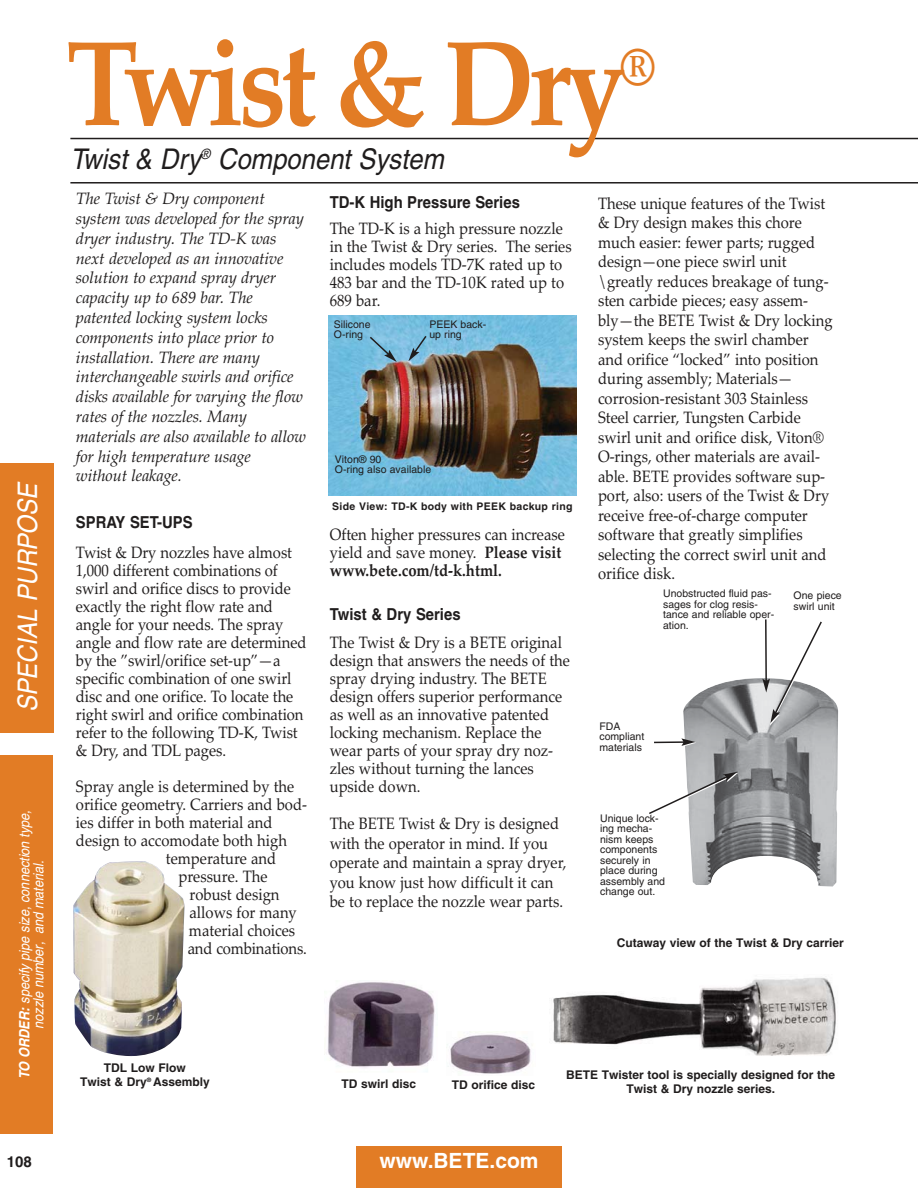
<style>
.page{position:relative;width:918px;height:1188px;background:#fff}
.page>*{position:absolute;margin:0;border:0;box-sizing:border-box;transform-origin:0 0}
.t1{font:700 120px "Palatino Linotype";letter-spacing:-.05em;color:#e27c25;scale:.9 1}
.t2{font:700 52.5px "Palatino Linotype";color:#e27c25;scale:.9 1}
.t3{font:italic 28.5px "Helvetica";color:#201d1d;scale:.9 1}
.t4{font:italic 27px "Helvetica";color:#fff;scale:.9 1}
.t5{font:700 21px "Helvetica";color:#fff}
.t6{font:16.5px/18px "Palatino Linotype";color:#201d1d;scale:.9 1}
.t7{font:italic 16.5px/19.8px "Palatino Linotype";letter-spacing:-.01em;color:#201d1d}
.t8{font:700 16.5px "Helvetica";color:#201d1d;scale:.9 1}
.t9{font:700 15px "Helvetica";color:#201d1d}
.t10{font:italic 14.25px/14.2px "Helvetica";letter-spacing:-.005em;color:#fff;text-align:center;scale:.9 1}
.t11{font:700 12px/14.4px "Helvetica";color:#201d1d;text-align:center}
.t12{font:10.5px/10.5px "Helvetica";color:#201d1d}
.t13{font:700 10.5px "Helvetica";letter-spacing:.03em;color:#201d1d}
.s1{font-weight:700}
</style>
<div class="page">
<div style="left:0;top:463px;width:54px;height:270px;background:#e27c25"></div>
<div style="left:0;top:756px;width:52px;height:378px;background:#e27c25"></div>
<div style="left:356px;top:1146px;width:206px;height:42px;background:#e27c25"></div>
<img style="left:73px;top:861px;width:112px;height:195px">
<img style="left:329px;top:315px;width:247px;height:181px">
<img style="left:683px;top:678px;width:155px;height:208px">
<svg style="left:649px;top:772px;width:89px;height:45px"></svg>
<svg style="left:762px;top:619px;width:61px;height:107px"></svg>
<svg style="left:368px;top:335px;width:29px;height:27px"></svg>
<svg style="left:408px;top:334px;width:20px;height:27px"></svg>
<hr style="left:654px;top:741px;width:30px;height:2px;background:#201d1d">
<svg style="left:681px;top:738px;width:15px;height:9px"></svg>
<img style="left:327px;top:981px;width:108px;height:91px">
<img style="left:447px;top:1032px;width:84px;height:42px">
<hr style="left:70px;top:138px;width:848px;height:1px;background:#201d1d">
<hr style="left:70px;top:182px;width:848px;height:2px;background:#201d1d">
<img style="left:553px;top:978px;width:283px;height:78px">
<h3 class="t4" style="left:18px;top:712px;width:256px;rotate:-90deg">SPECIAL PURPOSE</h3>
<p class="t10" style="left:19px;top:1079px;width:303px;rotate:-90deg"><span class="s1">TO ORDER:</span>specify pipe size, connection type, nozzle number, and material.</p>
<p class="t9" style="left:7px;top:1156px;width:27px">108</p>
<h1 class="t1" style="left:66px;top:38px;width:623px">Twist &amp; Dry</h1>
<h2 class="t2" style="left:620px;top:47px;width:41px">®</h2>
<h3 class="t3" style="left:70px;top:149px;width:422px">Twist &amp; Dry<sup>®</sup> Component System</h3>
<p class="t7" style="left:76px;top:191px;width:232px">The Twist &amp; Dry component system was developed for the spray dryer industry. The TD‑K was next developed as an innovative solution to expand spray dryer capacity up to 689 bar. The patented locking system locks components into place prior to installation. There are many interchangeable swirls and orifice disks available for varying the flow rates of the nozzles. Many materials are also available to allow for high temperature usage without leakage.</p>
<p class="t8" style="left:76px;top:516px;width:131px">SPRAY SET-UPS</p>
<p class="t6" style="left:76px;top:545px;width:258px">Twist &amp; Dry nozzles have almost<br>1,000 different combinations of swirl and orifice discs to provide exactly the right flow rate and angle for your needs. The spray angle and flow rate are determined by the ”swirl/orifice set‑up”—a specific combination of one swirl disc and one orifice. To locate the right swirl and orifice combination refer to the following TD‑K, Twist &amp; Dry, and TDL pages.</p>
<p class="t6" style="left:76px;top:779px;width:244px">Spray angle is determined by the</p>
<p class="t6" style="left:76px;top:797px;width:258px">orifice geometry. Carriers and bod‑</p>
<p class="t6" style="left:76px;top:815px;width:220px">ies differ in both material and</p>
<p class="t6" style="left:76px;top:833px;width:236px">design to accomodate both high</p>
<p class="t6" style="left:166px;top:851px;width:124px">temperature and</p>
<p class="t6" style="left:179px;top:869px;width:100px">pressure. The</p>
<p class="t6" style="left:190px;top:887px;width:102px">robust design</p>
<p class="t6" style="left:190px;top:905px;width:121px">allows for many</p>
<p class="t6" style="left:189px;top:923px;width:119px">material choices</p>
<p class="t6" style="left:188px;top:941px;width:134px">and combinations.</p>
<p class="t8" style="left:330px;top:196px;width:213px">TD-K High Pressure Series</p>
<p class="t6" style="left:330px;top:221px;width:270px">The TD‑K is a high pressure nozzle in the Twist &amp; Dry series. The series includes models TD‑7K rated up to<br>483 bar and the TD‑10K rated up to<br>689 bar.</p>
<p class="t12" style="left:334px;top:320px;width:38px">Silicone<br>O-ring</p>
<p class="t12" style="left:429px;top:320px;width:58px">PEEK back&shy;up ring</p>
<p class="t12" style="left:335px;top:455px;width:98px">Viton® 90<br>O-ring also available</p>
<p class="t13" style="left:332px;top:502px;width:242px">Side View: TD-K body with PEEK backup ring</p>
<p class="t6" style="left:330px;top:527px;width:263px">Often higher pressures can increase yield and save money. <span class="s1">Please visit www.bete.com/td‑k.html.</span></p>
<p class="t8" style="left:330px;top:609px;width:147px">Twist &amp; Dry Series</p>
<p class="t6" style="left:330px;top:635px;width:268px">The Twist &amp; Dry is a BETE original design that answers the needs of the spray drying industry. The BETE design offers superior performance as well as an innovative patented locking mechanism. Replace the wear parts of your spray dry noz‑ zles without turning the lances upside down.</p>
<p class="t6" style="left:330px;top:816px;width:265px;line-height:19.5px">The BETE Twist &amp; Dry is designed with the operator in mind. If you operate and maintain a spray dryer, you know just how difficult it can be to replace the nozzle wear parts.</p>
<p class="t6" style="left:598px;top:195px;width:262px;line-height:19.5px">These unique features of the Twist &amp; Dry design makes this chore much easier: fewer parts; rugged design—one piece swirl unit \greatly reduces breakage of tung‑ sten carbide pieces; easy assem‑ bly—the BETE Twist &amp; Dry locking system keeps the swirl chamber and orifice “locked” into position during assembly; Materials— corrosion‑resistant 303 Stainless<br>Steel carrier, Tungsten Carbide swirl unit and orifice disk, Viton®<br>O‑rings, other materials are avail‑ able. BETE provides software sup‑ port, also: users of the Twist &amp; Dry receive free‑of‑charge computer software that greatly simplifies selecting the correct swirl unit and orifice disk.</p>
<p class="t12" style="left:663px;top:590px;width:113px">Unobstructed fluid pas&shy;sages for clog resis&shy;tance and reliable oper&shy;ation.</p>
<p class="t12" style="left:794px;top:592px;width:50px">One piece swirl unit</p>
<p class="t12" style="left:599px;top:722px;width:46px">FDA compliant materials</p>
<p class="t12" style="left:600px;top:814px;width:67px">Unique lock&shy;ing mecha&shy;nism keeps components securely in place during assembly and change out.</p>
<p class="t11" style="left:617px;top:937px;width:229px">Cutaway view of the Twist &amp; Dry carrier</p>
<p class="t11" style="left:80px;top:1062px;width:131px">TDL Low Flow<br>Twist &amp; Dry<sup>®</sup> Assembly</p>
<p class="t11" style="left:342px;top:1078px;width:76px">TD swirl disc</p>
<p class="t11" style="left:452px;top:1079px;width:85px">TD orifice disc</p>
<p class="t5" style="left:379px;top:1152px;width:161px">www.BETE.com</p>
<p class="t11" style="left:566px;top:1068px;width:270px">BETE Twister tool is specially designed for the<br>Twist &amp; Dry nozzle series.</p>
</div>
